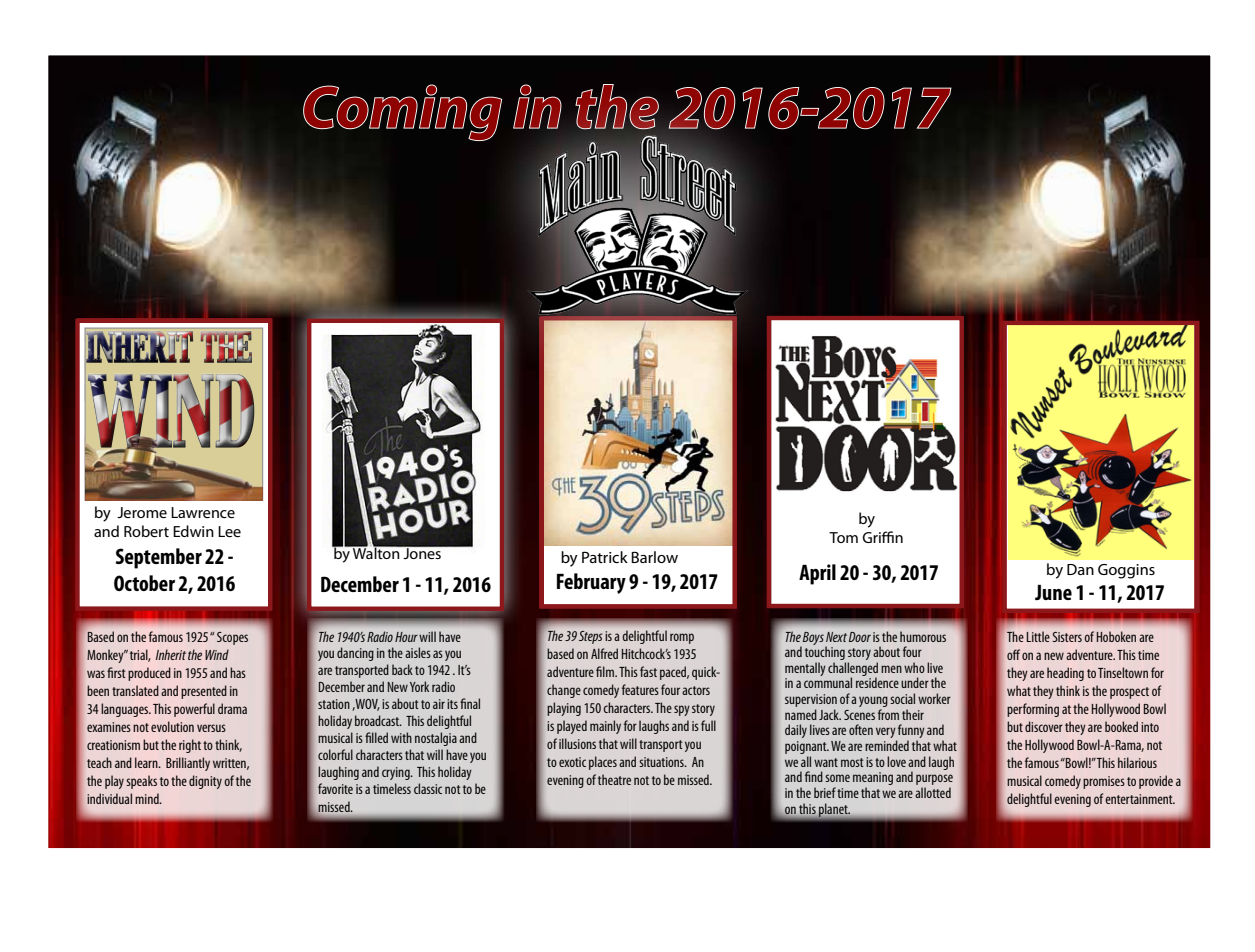
<style>
.page{position:relative;width:1255px;height:952px;background:#fff}
.page>*{position:absolute;margin:0;border:0;box-sizing:border-box;transform-origin:0 0}
.t1{font:italic 700 60px "Myriad Pro";color:#8e0201}
.t2{font:700 condensed 24.75px "Myriad Pro";color:#000}
.t3{font:700 condensed 24.5px "Myriad Pro";color:#000}
.t4{font:700 condensed 24.25px/29px "Myriad Pro";color:#000;text-align:center}
.t5{font:700 condensed 24.12px "Myriad Pro";color:#000}
.t6{font:700 condensed 24px "Myriad Pro";color:#000}
.t7{font:700 condensed 22.5px/27px "Myriad Pro";color:#000}
.t8{font:16.5px "Myriad Pro";color:#000}
.t9{font:16.25px "Myriad Pro";color:#000}
.t10{font:16.12px/19.4px "Myriad Pro";color:#000}
.t11{font:16px/19.2px "Myriad Pro";color:#000;text-align:center}
.t12{font:condensed 15px/18px "Myriad Pro";color:#000}
.s1{font-style:italic}
</style>
<div class="page">
<img style="left:50px;top:57px;width:1159px;height:789px">
<div style="left:45px;top:52px;width:1169px;height:799px;border:4px solid #fff"></div>
<img style="left:64px;top:79px;width:332px;height:239px">
<img style="left:891px;top:79px;width:303px;height:235px">
<svg style="left:80px;top:323px;width:187px;height:282px"></svg>
<div style="left:75px;top:318px;width:197px;height:292px;border:4px solid #8d181b"></div>
<div style="left:286px;top:297px;width:239px;height:334px;background:#fff;opacity:.75"></div>
<div style="left:310px;top:321px;width:191px;height:288px;background:#fff"></div>
<img style="left:322px;top:323px;width:159px;height:228px">
<div style="left:307px;top:318px;width:197px;height:292px;border:4px solid #8d181b"></div>
<svg style="left:544px;top:545px;width:188px;height:58px"></svg>
<img style="left:544px;top:379px;width:188px;height:166px">
<div style="left:539px;top:316px;width:198px;height:292px;border:4px solid #8d181b"></div>
<svg style="left:772px;top:321px;width:187px;height:282px"></svg>
<img style="left:775px;top:329px;width:184px;height:170px">
<svg style="left:1007px;top:326px;width:186px;height:282px"></svg>
<img style="left:1008px;top:326px;width:185px;height:233px">
<div style="left:1002px;top:321px;width:197px;height:292px;border:4px solid #8d181b"></div>
<svg style="left:302px;top:84px;width:170px;height:58px;background:#2d2d2c"></svg>
<svg style="left:803px;top:86px;width:82px;height:44px;background:#353435"></svg>
<svg style="left:891px;top:86px;width:61px;height:44px;background:#343331"></svg>
<svg style="left:472px;top:72px;width:331px;height:307px;background:#574e4a"></svg>
<img style="left:499px;top:108px;width:276px;height:233px">
<svg style="left:76px;top:618px;width:197px;height:204px;background:#e4c5c5"></svg>
<svg style="left:307px;top:618px;width:197px;height:204px;background:#cac5c5"></svg>
<svg style="left:536px;top:618px;width:197px;height:204px;background:#cec5c5"></svg>
<svg style="left:770px;top:618px;width:197px;height:204px;background:#ccc5c5"></svg>
<svg style="left:996px;top:618px;width:197px;height:204px;background:#e6c5c5"></svg>
<svg style="left:80px;top:324px;width:188px;height:181px"></svg>
<div style="left:85px;top:547px;width:180px;height:56px;background:#fff"></div>
<div style="left:547px;top:572px;width:180px;height:29px;background:#fff"></div>
<div style="left:779px;top:562px;width:180px;height:29px;background:#fff"></div>
<div style="left:1010px;top:582px;width:180px;height:22px;background:#fff"></div>
<div style="left:766px;top:316px;width:198px;height:292px;border:4px solid #8d181b"></div>
<div style="left:84px;top:328px;width:176px;height:128px;background:#000;opacity:.75"></div>
<img style="left:85px;top:422px;width:178px;height:78px">
<h1 class="t1" style="left:301px;top:68px;width:649px">Coming in the 2016-2017</h1>
<p class="t10" style="left:94px;top:502px;width:149px">by Jerome Lawrence and Robert Edwin Lee</p>
<h3 class="t7" style="left:114px;top:542px;width:123px">September 22 -<br>October 2, 2016</h3>
<h3 class="t4" style="left:116px;top:543px;width:125px">September 22-<br>October 2</h3>
<p class="t11" style="left:334px;top:544px;width:109px">by Walton Jones</p>
<h3 class="t6" style="left:343px;top:570px;width:126px">December 1-11</h3>
<h3 class="t7" style="left:320px;top:570px;width:173px">December 1 - 11, 2016</h3>
<p class="t11" style="left:830px;top:508px;width:75px">by<br>Tom Griffin</p>
<h3 class="t5" style="left:821px;top:559px;width:92px">April 20-30</h3>
<p class="t9" style="left:1046px;top:559px;width:111px">by Dan Goggins</p>
<h3 class="t3" style="left:1059px;top:578px;width:83px">June 1-11</h3>
<p class="t8" style="left:561px;top:546px;width:119px">by Patrick Barlow</p>
<h2 class="t2" style="left:579px;top:568px;width:120px">February 9-19</h2>
<h3 class="t7" style="left:556px;top:567px;width:164px">February 9 - 19, 2017</h3>
<h3 class="t7" style="left:799px;top:558px;width:141px">April 20 - 30, 2017</h3>
<h3 class="t7" style="left:1035px;top:578px;width:131px">June 1 - 11, 2017</h3>
<p class="t12" style="left:87px;top:627px;width:166px">Based on the famous 1925 “ Scopes<br>Monkey” trial, <span class="s1">Inherit the Wind<br></span>was first produced in 1955 and has been translated and presented in<br>34 languages. This powerful drama examines not evolution versus creationism but the right to think, teach and learn. Brilliantly written, the play speaks to the dignity of the individual mind.</p>
<p class="t12" style="left:318px;top:627px;width:170px;line-height:17px"><span class="s1">The 1940’s Radio Hour</span> will have<br>you dancing in the aisles as you<br>are transported back to 1942 . It’s<br>December and New York radio station ,WOV, is about to air its final holiday broadcast. This delightful musical is filled with nostalgia and colorful characters that will have you laughing and crying. This holiday favorite is a timeless classic not to be missed.</p>
<p class="t12" style="left:547px;top:626px;width:175px"><span class="s1">The 39 Steps</span> is a delightful romp based on Alfred Hitchcock’s 1935 adventure film. This fast paced, quick&shy;change comedy features four actors playing 150 characters. The spy story is played mainly for laughs and is full of illusions that will transport you<br>to exotic places and situations. An evening of theatre not to be missed.</p>
<p class="t12" style="left:785px;top:628px;width:174px;line-height:15.6px"><span class="s1">The Boys Next Door</span> is the humorous and touching story about four mentally challenged men who live<br>in a communal residence under the supervision of a young social worker named Jack. Scenes from their<br>daily lives are often very funny and poignant. We are reminded that what we all want most is to love and laugh and find some meaning and purpose in the brief time that we are allotted on this planet.</p>
<p class="t12" style="left:1007px;top:627px;width:176px">The Little Sisters of Hoboken are<br>off on a new adventure. This time they are heading to Tinseltown for what they think is the prospect of performing at the Hollywood Bowl but discover they are booked into<br>the Hollywood Bowl-A-Rama, not the famous “Bowl!” This hilarious musical comedy promises to provide a delightful evening of entertainment.</p>
</div>
